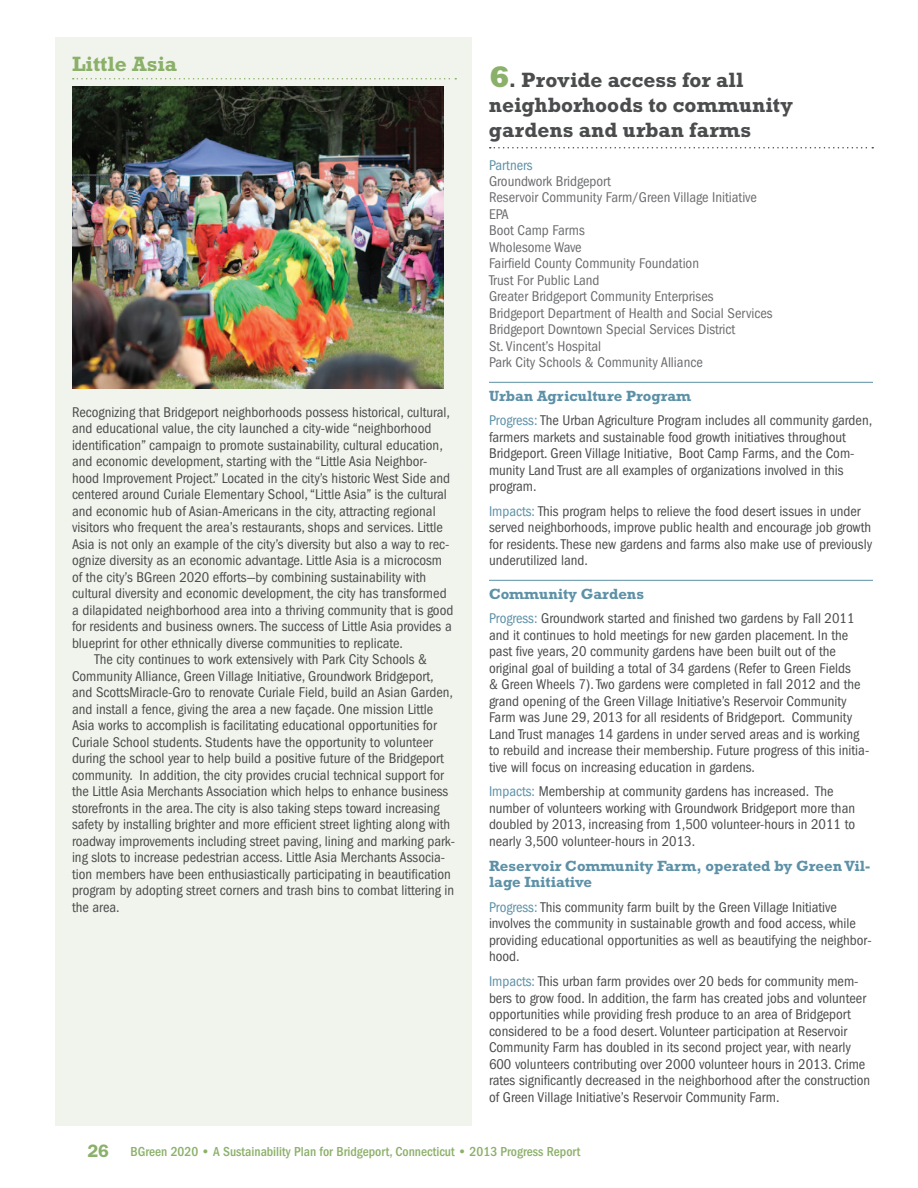
<style>
.page{position:relative;width:918px;height:1188px;background:#fff}
.page>*{position:absolute;margin:0;border:0;box-sizing:border-box;transform-origin:0 0}
.t1{font:700 21px/24.8px "Rockwell Std";color:#4b4c4d}
.t2{font:700 21px "Rockwell Std";color:#8bb069}
.t3{font:700 15px/16.5px "Rockwell Std";color:#5d91a7}
.t4{font:condensed 14.7px/16.5px "ITC Franklin Gothic Std";color:#4b4c4d}
.t5{font:condensed 14.7px/16.5px "ITC Franklin Gothic Std";color:#6c6d70}
.t6{font:condensed 14.7px "ITC Franklin Gothic Std";color:#5d91a7}
.t7{font:500 condensed 13.5px "ITC Franklin Gothic Std";color:#8bb069}
.s1{font-weight:800;font-size:30px;color:#8bb069}
.s2{color:#5d91a7}
.s3{font-weight:600;font-stretch:normal;font-size:18px}
.s4{font-weight:600;font-stretch:normal}
</style>
<div class="page">
<div style="left:56px;top:38px;width:416px;height:1088px;background:#f1f4ec"></div>
<svg style="left:73px;top:78px;width:383px;height:2px"></svg>
<img style="left:72px;top:86px;width:371px;height:302px">
<svg style="left:490px;top:147px;width:383px;height:1px"></svg>
<hr style="left:489px;top:382px;width:384px;height:1px;background:#5d91a7">
<hr style="left:489px;top:580px;width:384px;height:1px;background:#5d91a7">
<h1 class="t2" style="left:72px;top:51px;width:107px">Little Asia</h1>
<p class="t4" style="left:72px;top:404px;width:380px">Recognizing that Bridgeport neighborhoods possess historical, cultural,</p>
<p class="t4" style="left:72px;top:421px;width:361px">and educational value, the city launched a city-wide “neighborhood</p>
<p class="t4" style="left:72px;top:437px;width:372px">identification” campaign to promote sustainability, cultural education,</p>
<p class="t4" style="left:72px;top:454px;width:357px">and economic development, starting with the “Little Asia Neighbor-</p>
<p class="t4" style="left:72px;top:470px;width:380px">hood Improvement Project.” Located in the city’s historic West Side and</p>
<p class="t4" style="left:72px;top:487px;width:376px">centered around Curiale Elementary School, “Little Asia” is the cultural</p>
<p class="t4" style="left:72px;top:503px;width:365px">and economic hub of Asian-Americans in the city, attracting regional</p>
<p class="t4" style="left:72px;top:520px;width:372px">visitors who frequent the area’s restaurants, shops and services. Little</p>
<p class="t4" style="left:72px;top:536px;width:379px">Asia is not only an example of the city’s diversity but also a way to rec-</p>
<p class="t4" style="left:72px;top:552px;width:372px">ognize diversity as an economic advantage. Little Asia is a microcosm</p>
<p class="t4" style="left:72px;top:569px;width:356px">of the city’s BGreen 2020 efforts—by combining sustainability with</p>
<p class="t4" style="left:72px;top:585px;width:376px">cultural diversity and economic development, the city has transformed</p>
<p class="t4" style="left:72px;top:602px;width:383px">a dilapidated neighborhood area into a thriving community that is good</p>
<p class="t4" style="left:72px;top:618px;width:381px">for residents and business owners. The success of Little Asia provides a</p>
<p class="t4" style="left:72px;top:635px;width:333px">blueprint for other ethnically diverse communities to replicate.</p>
<p class="t4" style="left:94px;top:651px;width:334px">The city continues to work extensively with Park City Schools &amp;</p>
<p class="t4" style="left:72px;top:668px;width:363px">Community Alliance, Green Village Initiative, Groundwork Bridgeport,</p>
<p class="t4" style="left:72px;top:684px;width:383px">and ScottsMiracle-Gro to renovate Curiale Field, build an Asian Garden,</p>
<p class="t4" style="left:72px;top:701px;width:363px">and install a fence, giving the area a new façade. One mission Little</p>
<p class="t4" style="left:72px;top:717px;width:366px">Asia works to accomplish is facilitating educational opportunities for</p>
<p class="t4" style="left:72px;top:734px;width:362px">Curiale School students. Students have the opportunity to volunteer</p>
<p class="t4" style="left:72px;top:750px;width:373px">during the school year to help build a positive future of the Bridgeport</p>
<p class="t4" style="left:72px;top:767px;width:373px">community. In addition, the city provides crucial technical support for</p>
<p class="t4" style="left:72px;top:783px;width:378px">the Little Asia Merchants Association which helps to enhance business</p>
<p class="t4" style="left:72px;top:800px;width:369px">storefronts in the area. The city is also taking steps toward increasing</p>
<p class="t4" style="left:72px;top:816px;width:380px">safety by installing brighter and more efficient street lighting along with</p>
<p class="t4" style="left:72px;top:833px;width:385px">roadway improvements including street paving, lining and marking park-</p>
<p class="t4" style="left:72px;top:849px;width:374px">ing slots to increase pedestrian access. Little Asia Merchants Associa-</p>
<p class="t4" style="left:72px;top:866px;width:380px">tion members have been enthusiastically participating in beautification</p>
<p class="t4" style="left:72px;top:882px;width:384px">program by adopting street corners and trash bins to combat littering in</p>
<p class="t4" style="left:72px;top:899px;width:49px">the area.</p>
<h1 class="t1" style="left:489px;top:67px;width:306px"><span class="s1">6</span>. Provide access for all neighborhoods to community gardens and urban farms</h1>
<p class="t6" style="left:489px;top:156px;width:45px">Partners</p>
<p class="t5" style="left:489px;top:173px;width:285px">Groundwork Bridgeport<br>Reservoir Community Farm/Green Village Initiative<br>EPA<br>Boot Camp Farms<br>Wholesome Wave<br>Fairfield County Community Foundation<br>Trust For Public Land<br>Greater Bridgeport Community Enterprises<br>Bridgeport Department of Health and Social Services<br>Bridgeport Downtown Special Services District<br>St. Vincent’s Hospital<br>Park City Schools &amp; Community Alliance</p>
<p class="t3" style="left:489px;top:387px;width:204px">Urban Agriculture Program</p>
<p class="t4" style="left:489px;top:412px;width:385px"><span class="s2">Progress:</span> The Urban Agriculture Program includes all community garden, farmers markets and sustainable food growth initiatives throughout Bridgeport. Green Village Initiative, Boot Camp Farms, and the Com&shy;munity Land Trust are all examples of organizations involved in this program.</p>
<p class="t4" style="left:489px;top:503px;width:385px"><span class="s2">Impacts:</span> This program helps to relieve the food desert issues in under served neighborhoods, improve public health and encourage job growth for residents. These new gardens and farms also make use of previously underutilized land.</p>
<p class="t3" style="left:489px;top:585px;width:157px">Community Gardens</p>
<p class="t4" style="left:489px;top:610px;width:382px"><span class="s2">Progress:</span> Groundwork started and finished two gardens by Fall 2011 and it continues to hold meetings for new garden placement. In the past five years, 20 community gardens have been built out of the original goal of building a total of 34 gardens (Refer to Green Fields<br>&amp; Green Wheels 7). Two gardens were completed in fall 2012 and the grand opening of the Green Village Initiative’s Reservoir Community Farm was June 29, 2013 for all residents of Bridgeport. Community Land Trust manages 14 gardens in under served areas and is working to rebuild and increase their membership. Future progress of this initia&shy;tive will focus on increasing education in gardens.</p>
<p class="t4" style="left:489px;top:783px;width:368px"><span class="s2">Impacts:</span> Membership at community gardens has increased. The number of volunteers working with Groundwork Bridgeport more than doubled by 2013, increasing from 1,500 volunteer-hours in 2011 to nearly 3,500 volunteer-hours in 2013.</p>
<p class="t3" style="left:489px;top:857px;width:383px">Reservoir Community Farm, operated by Green Vil&shy;lage Initiative</p>
<p class="t4" style="left:489px;top:899px;width:384px"><span class="s2">Progress:</span> This community farm built by the Green Village Initiative involves the community in sustainable growth and food access, while providing educational opportunities as well as beautifying the neighbor&shy;hood.</p>
<p class="t4" style="left:489px;top:973px;width:383px"><span class="s2">Impacts:</span> This urban farm provides over 20 beds for community mem&shy;bers to grow food. In addition, the farm has created jobs and volunteer opportunities while providing fresh produce to an area of Bridgeport considered to be a food desert. Volunteer participation at Reservoir Community Farm has doubled in its second project year, with nearly 600 volunteers contributing over 2000 volunteer hours in 2013. Crime rates significantly decreased in the neighborhood after the construction of Green Village Initiative’s Reservoir Community Farm.</p>
<p class="t7" style="left:87px;top:1144px;width:495px"><span class="s3">26</span> BGreen 2020 <span class="s4">•</span> A Sustainability Plan for Bridgeport, Connecticut <span class="s4">•</span> 2013 Progress Report</p>
</div>
